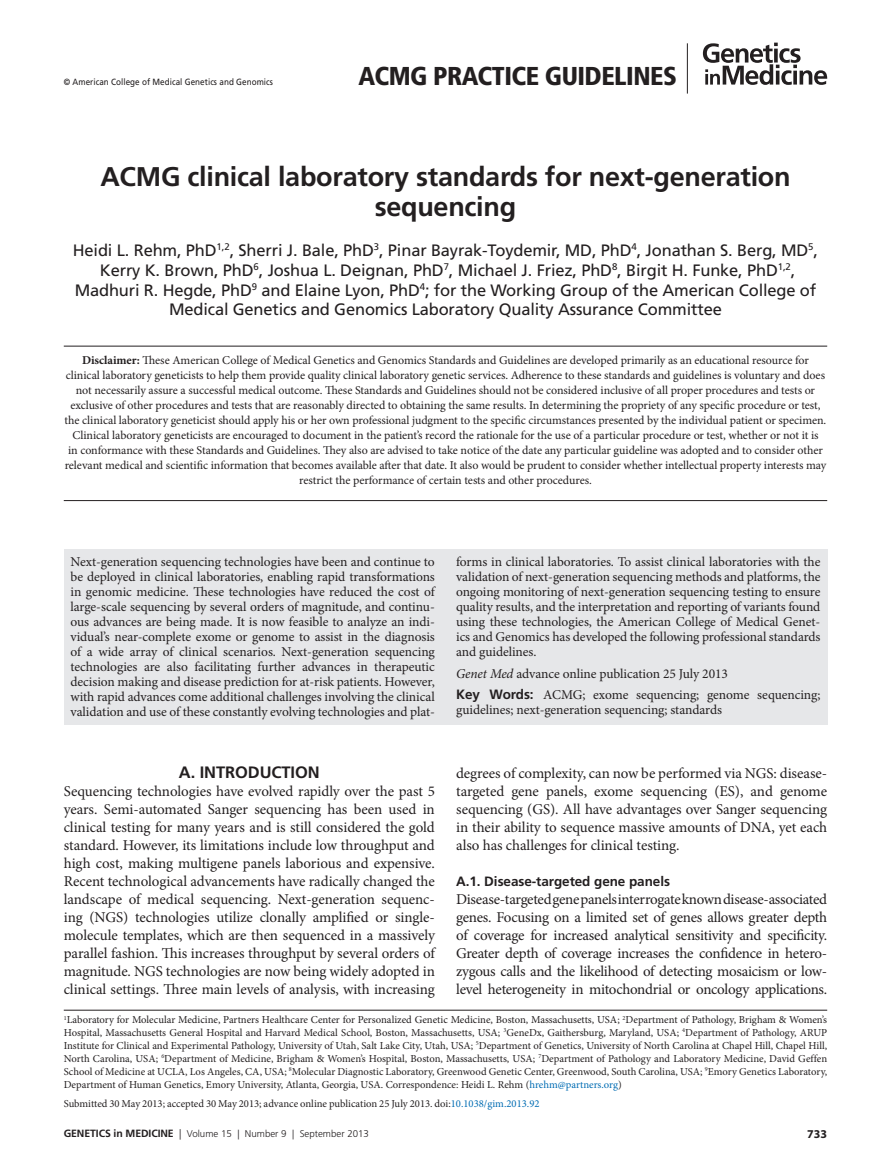
<style>
.page{position:relative;width:891px;height:1175px;background:#fff}
.page>*{position:absolute;margin:0;border:0;box-sizing:border-box;transform-origin:0 0}
.t1{font:700 27px/30px "Frutiger LT Pro";letter-spacing:-.01em;color:#231f20;text-align:center}
.t2{font:900 condensed 25.8px "Frutiger LT Pro";letter-spacing:-.02em;color:#231f20}
.t3{font:16.5px/19.8px "Frutiger LT Pro";letter-spacing:-.01em;color:#231f20;text-align:center}
.t4{font:700 16.5px "Frutiger LT Pro";letter-spacing:-.005em;color:#231f20}
.t5{font:15px/18px "Minion Pro";letter-spacing:-.01em;color:#231f20;text-align:justify}
.t6{font:13.5px/15px "Minion Pro";letter-spacing:-.005em;color:#231f20;text-align:justify}
.t7{font:700 13.5px "Frutiger LT Pro";letter-spacing:-.005em;color:#231f20}
.t8{font:12px/15px "Minion Pro";letter-spacing:-.005em;color:#231f20;text-align:center}
.t9{font:700 12px "Myriad Pro";color:#231f20}
.t10{font:10.65px/12.9px "Minion Pro";color:#231f20;text-align:justify}
.t11{font:700 10.5px "Frutiger LT Pro";letter-spacing:-.01em;color:#231f20}
.t12{font:300 9.75px "Frutiger LT Pro";color:#231f20}
.t13{font:9px "Frutiger LT Pro";letter-spacing:.005em;color:#231f20;scale:.9 1}
.s1{font-weight:700}
.s2{font-style:italic}
.s3{font-family:"Frutiger LT Pro";font-weight:700}
.s4{color:#006cb3}
.s5{font-weight:700;font-size:10.5px}
.s6{font-size:10.5px}
</style>
<div class="page">
<hr style="left:687px;top:43px;width:1px;height:51px;background:#231f20">
<svg style="left:703px;top:43px;width:124px;height:42px"></svg>
<div style="left:64px;top:549px;width:763px;height:175px;background:#e6e7e9"></div>
<hr style="left:64px;top:346px;width:763px;height:1px;background:#231f20">
<hr style="left:64px;top:500px;width:763px;height:1px;background:#231f20">
<hr style="left:64px;top:1010px;width:763px;height:1px;background:#231f20">
<p class="t13" style="left:64px;top:76px;width:234px">© American College of Medical Genetics and Genomics</p>
<h2 class="t2" style="left:359px;top:60px;width:320px">ACMG PRACTICE GUIDELINES</h2>
<h1 class="t1" style="left:100px;top:162px;width:692px">ACMG clinical laboratory standards for next-generation sequencing</h1>
<p class="t3" style="left:73px;top:240px;width:747px">Heidi L. Rehm, PhD<sup>1,2</sup>, Sherri J. Bale, PhD<sup>3</sup>, Pinar Bayrak-Toydemir, MD, PhD<sup>4</sup>, Jonathan S. Berg, MD<sup>5</sup>, Kerry K. Brown, PhD<sup>6</sup>, Joshua L. Deignan, PhD<sup>7</sup>, Michael J. Friez, PhD<sup>8</sup>, Birgit H. Funke, PhD<sup>1,2</sup>, Madhuri R. Hegde, PhD<sup>9</sup> and Elaine Lyon, PhD<sup>4</sup>; for the Working Group of the American College of Medical Genetics and Genomics Laboratory Quality Assurance Committee</p>
<p class="t8" style="left:65px;top:353px;width:763px"><span class="s1">Disclaimer:</span> These American College of Medical Genetics and Genomics Standards and Guidelines are developed primarily as an educational resource for clinical laboratory geneticists to help them provide quality clinical laboratory genetic services. Adherence to these standards and guidelines is voluntary and does not necessarily assure a successful medical outcome. These Standards and Guidelines should not be considered inclusive of all proper procedures and tests or exclusive of other procedures and tests that are reasonably directed to obtaining the same results. In determining the propriety of any specific procedure or test, the clinical laboratory geneticist should apply his or her own professional judgment to the specific circumstances presented by the individual patient or specimen.<br>Clinical laboratory geneticists are encouraged to document in the patient’s record the rationale for the use of a particular procedure or test, whether or not it is<br>in conformance with these Standards and Guidelines. They also are advised to take notice of the date any particular guideline was adopted and to consider other relevant medical and scientific information that becomes available after that date. It also would be prudent to consider whether intellectual property interests may restrict the performance of certain tests and other procedures.</p>
<p class="t6" style="left:71px;top:554px;width:366px">Next-generation sequencing technologies have been and continue to be deployed in clinical laboratories, enabling rapid transformations in genomic medicine. These technologies have reduced the cost of large-scale sequencing by several orders of magnitude, and continu&shy;ous advances are being made. It is now feasible to analyze an indi&shy;vidual’s near-complete exome or genome to assist in the diagnosis of a wide array of clinical scenarios. Next-generation sequencing technologies are also facilitating further advances in therapeutic decision making and disease prediction for at-risk patients. However, with rapid advances come additional challenges involving the clinical validation and use of these constantly evolving technologies and plat-</p>
<p class="t6" style="left:456px;top:554px;width:366px">forms in clinical laboratories. To assist clinical laboratories with the validation of next-generation sequencing methods and platforms, the ongoing monitoring of next-generation sequencing testing to ensure quality results, and the interpretation and reporting of variants found using these technologies, the American College of Medical Genet&shy;ics and Genomics has developed the following professional standards and guidelines.</p>
<p class="t6" style="left:456px;top:662px;width:366px;line-height:21.8px"><span class="s2">Genet Med</span> advance online publication 25 July 2013<br><span class="s3">Key Words:</span> ACMG; exome sequencing; genome sequencing;</p>
<p class="t6" style="left:456px;top:702px;width:267px">guidelines; next-generation sequencing; standards</p>
<p class="t4" style="left:179px;top:762px;width:142px">A. INTRODUCTION</p>
<p class="t5" style="left:64px;top:782px;width:373px">Sequencing technologies have evolved rapidly over the past 5 years. Semi-automated Sanger sequencing has been used in clinical testing for many years and is still considered the gold standard. However, its limitations include low throughput and high cost, making multigene panels laborious and expensive.<br>Recent technological advancements have radically changed the landscape of medical sequencing. Next-generation sequenc&shy;ing (NGS) technologies utilize clonally amplified or single&shy;molecule templates, which are then sequenced in a massively parallel fashion. This increases throughput by several orders of magnitude. NGS technologies are now being widely adopted in clinical settings. Three main levels of analysis, with increasing</p>
<p class="t5" style="left:456px;top:764px;width:373px">degrees of complexity, can now be performed via NGS: disease&shy;targeted gene panels, exome sequencing (ES), and genome sequencing (GS). All have advantages over Sanger sequencing in their ability to sequence massive amounts of DNA, yet each also has challenges for clinical testing.</p>
<p class="t7" style="left:456px;top:873px;width:215px">A.1. Disease-targeted gene panels</p>
<p class="t5" style="left:456px;top:890px;width:373px">Disease-targeted gene panels interrogate known disease-associated genes. Focusing on a limited set of genes allows greater depth of coverage for increased analytical sensitivity and specificity.<br>Greater depth of coverage increases the confidence in hetero&shy;zygous calls and the likelihood of detecting mosaicism or low&shy;level heterogeneity in mitochondrial or oncology applications.</p>
<p class="t10" style="left:64px;top:1013px;width:765px"><sup>1</sup>Laboratory for Molecular Medicine, Partners Healthcare Center for Personalized Genetic Medicine, Boston, Massachusetts, USA; <sup>2</sup>Department of Pathology, Brigham &amp; Women’s Hospital, Massachusetts General Hospital and Harvard Medical School, Boston, Massachusetts, USA; <sup>3</sup>GeneDx, Gaithersburg, Maryland, USA; <sup>4</sup>Department of Pathology, ARUP Institute for Clinical and Experimental Pathology, University of Utah, Salt Lake City, Utah, USA; <sup>5</sup>Department of Genetics, University of North Carolina at Chapel Hill, Chapel Hill, North Carolina, USA; <sup>6</sup>Department of Medicine, Brigham &amp; Women’s Hospital, Boston, Massachusetts, USA; <sup>7</sup>Department of Pathology and Laboratory Medicine, David Geffen School of Medicine at UCLA, Los Angeles, CA, USA; <sup>8</sup>Molecular Diagnostic Laboratory, Greenwood Genetic Center, Greenwood, South Carolina, USA; <sup>9</sup>Emory Genetics Laboratory, Department of Human Genetics, Emory University, Atlanta, Georgia, USA. Correspondence: Heidi L. Rehm (<span class="s4">hrehm@partners.org</span>)</p>
<p class="t11" style="left:64px;top:1127px;width:84px">Genetics in medicin</p>
<p class="t12" style="left:168px;top:1128px;width:203px"><span class="s5">e</span> <span class="s6">|</span> Volume 15 | Number 9 | September 2013</p>
<p class="t10" style="left:64px;top:1097px;width:477px">Submitted 30 May 2013; accepted 30 May 2013; advance online publication 25 July 2013. doi:<span class="s4">10.1038/gim.2013.92</span></p>
<p class="t9" style="left:807px;top:1126px;width:21px">733</p>
</div>
